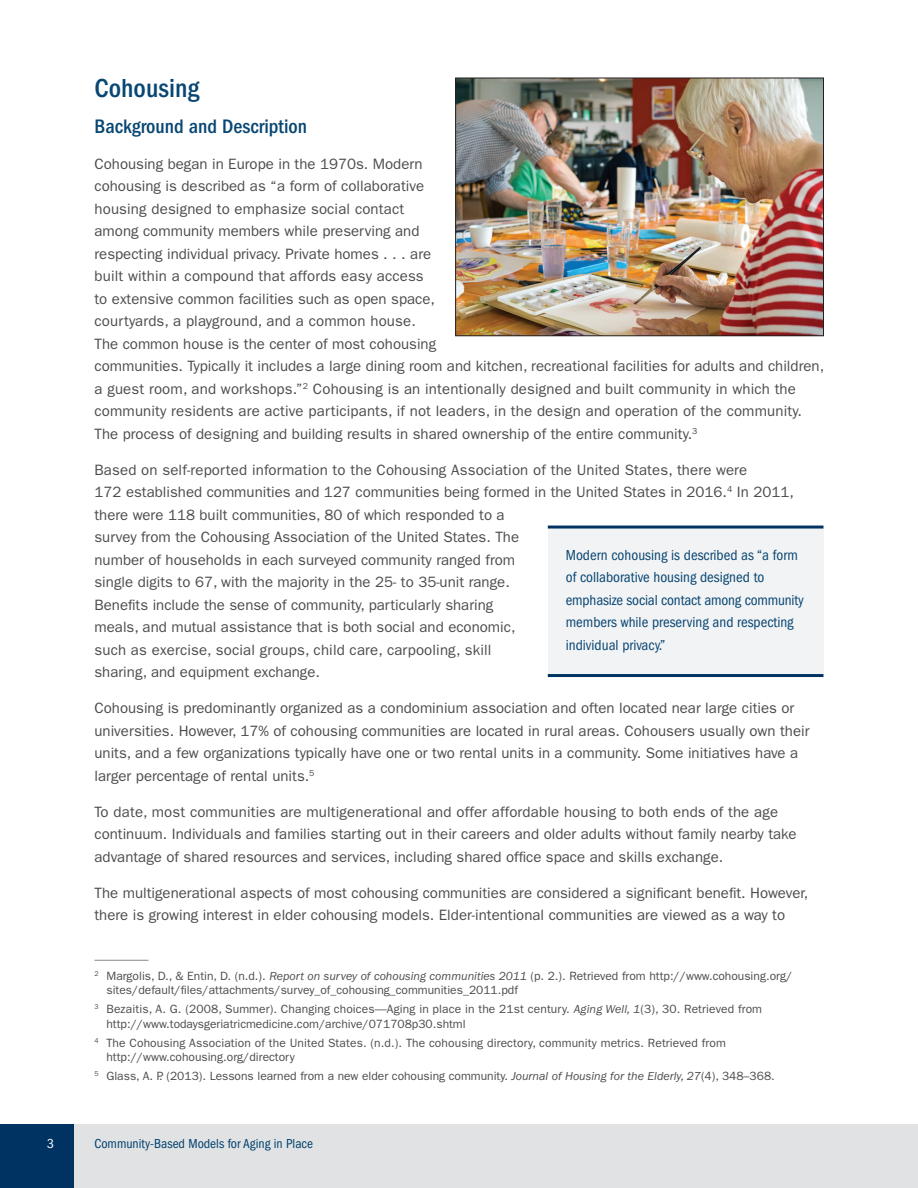
<style>
.page{position:relative;width:918px;height:1188px;background:#fff}
.page>*{position:absolute;margin:0;border:0;box-sizing:border-box;transform-origin:0 0}
.t1{font:500 condensed 27px "ITC Franklin Gothic Std";color:#084673}
.t2{font:500 condensed 20.25px "ITC Franklin Gothic Std";color:#084673}
.t3{font:15px/22.5px "ITC Franklin Gothic Std";color:#4b4c4d}
.t4{font:condensed 15px/22.5px "ITC Franklin Gothic Std";color:#084673}
.t5{font:condensed 13.5px "ITC Franklin Gothic Std";color:#00406d}
.t6{font:condensed 13.5px "ITC Franklin Gothic Std";color:#fff}
.t7{font:12px/14.4px "ITC Franklin Gothic Std";color:#4b4c4d}
.s1{font-style:italic}
</style>
<div class="page">
<div style="left:0;top:1124px;width:918px;height:64px;background:#e1e2e4"></div>
<div style="left:0;top:1124px;width:74px;height:64px;background:#003361"></div>
<hr style="left:94px;top:960px;width:54px;height:1px;background:#939598">
<div style="left:548px;top:529px;width:276px;height:145px;background:#f2f3f4"></div>
<hr style="left:548px;top:526px;width:275px;height:3px;background:#003361">
<hr style="left:548px;top:674px;width:275px;height:3px;background:#003361">
<img style="left:457px;top:80px;width:365px;height:254px">
<div style="left:455px;top:78px;width:369px;height:258px;border:1px solid #231f20"></div>
<h1 class="t1" style="left:94px;top:72px;width:106px">Cohousing</h1>
<h2 class="t2" style="left:94px;top:114px;width:214px">Background and Description</h2>
<p class="t3" style="left:94px;top:152px;width:731px">Cohousing began in Europe in the 1970s. Modern<br>cohousing is described as “a form of collaborative<br>housing designed to emphasize social contact<br>among community members while preserving and<br>respecting individual privacy. Private homes . . . are<br>built within a compound that affords easy access<br>to extensive common facilities such as open space,<br>courtyards, a playground, and a common house.<br>The common house is the center of most cohousing<br>communities. Typically it includes a large dining room and kitchen, recreational facilities for adults and children, a guest room, and workshops.”<sup>2</sup> Cohousing is an intentionally designed and built community in which the community residents are active participants, if not leaders, in the design and operation of the community.<br>The process of designing and building results in shared ownership of the entire community.<sup>3</sup></p>
<p class="t3" style="left:94px;top:458px;width:701px">Based on self-reported information to the Cohousing Association of the United States, there were<br>172 established communities and 127 communities being formed in the United States in 2016.<sup>4</sup> In 2011, there were 118 built communities, 80 of which responded to a<br>survey from the Cohousing Association of the United States. The<br>number of households in each surveyed community ranged from<br>single digits to 67, with the majority in the 25- to 35-unit range.<br>Benefits include the sense of community, particularly sharing<br>meals, and mutual assistance that is both social and economic,<br>such as exercise, social groups, child care, carpooling, skill<br>sharing, and equipment exchange.</p>
<p class="t3" style="left:95px;top:697px;width:717px">Cohousing is predominantly organized as a condominium association and often located near large cities or universities. However, 17% of cohousing communities are located in rural areas. Cohousers usually own their units, and a few organizations typically have one or two rental units in a community. Some initiatives have a larger percentage of rental units.<sup>5</sup></p>
<p class="t3" style="left:94px;top:800px;width:704px">To date, most communities are multigenerational and offer affordable housing to both ends of the age continuum. Individuals and families starting out in their careers and older adults without family nearby take advantage of shared resources and services, including shared office space and skills exchange.</p>
<p class="t3" style="left:94px;top:881px;width:715px">The multigenerational aspects of most cohousing communities are considered a significant benefit. However, there is growing interest in elder cohousing models. Elder-intentional communities are viewed as a way to</p>
<p class="t4" style="left:566px;top:544px;width:240px">Modern cohousing is described as “a form of collaborative housing designed to emphasize social contact among community members while preserving and respecting individual privacy.”</p>
<p class="t7" style="left:106px;top:969px;width:687px;text-indent:-12px"><sup>2</sup> Margolis, D., &amp; Entin, D. (n.d.). <span class="s1">Report on survey of cohousing communities 2011</span> (p. 2.). Retrieved from http://www.cohousing.org/ sites/default/files/attachments/survey_of_cohousing_communities_2011.pdf</p>
<p class="t7" style="left:106px;top:1002px;width:657px;text-indent:-12px"><sup>3</sup> Bezaitis, A. G. (2008, Summer). Changing choices—Aging in place in the 21st century. <span class="s1">Aging Well, 1</span>(3), 30. Retrieved from http://www.todaysgeriatricmedicine.com/archive/071708p30.shtml</p>
<p class="t7" style="left:106px;top:1036px;width:621px;text-indent:-12px"><sup>4</sup> The Cohousing Association of the United States. (n.d.). The cohousing directory, community metrics. Retrieved from http://www.cohousing.org/directory</p>
<p class="t7" style="left:94px;top:1069px;width:682px"><sup>5</sup> Glass, A. P. (2013). Lessons learned from a new elder cohousing community. <span class="s1">Journal of Housing for the Elderly, 27</span>(4), 348–368.</p>
<p class="t6" style="left:47px;top:1136px;width:8px">3</p>
<p class="t5" style="left:94px;top:1136px;width:220px">Community-Based Models for Aging in Place</p>
</div>
